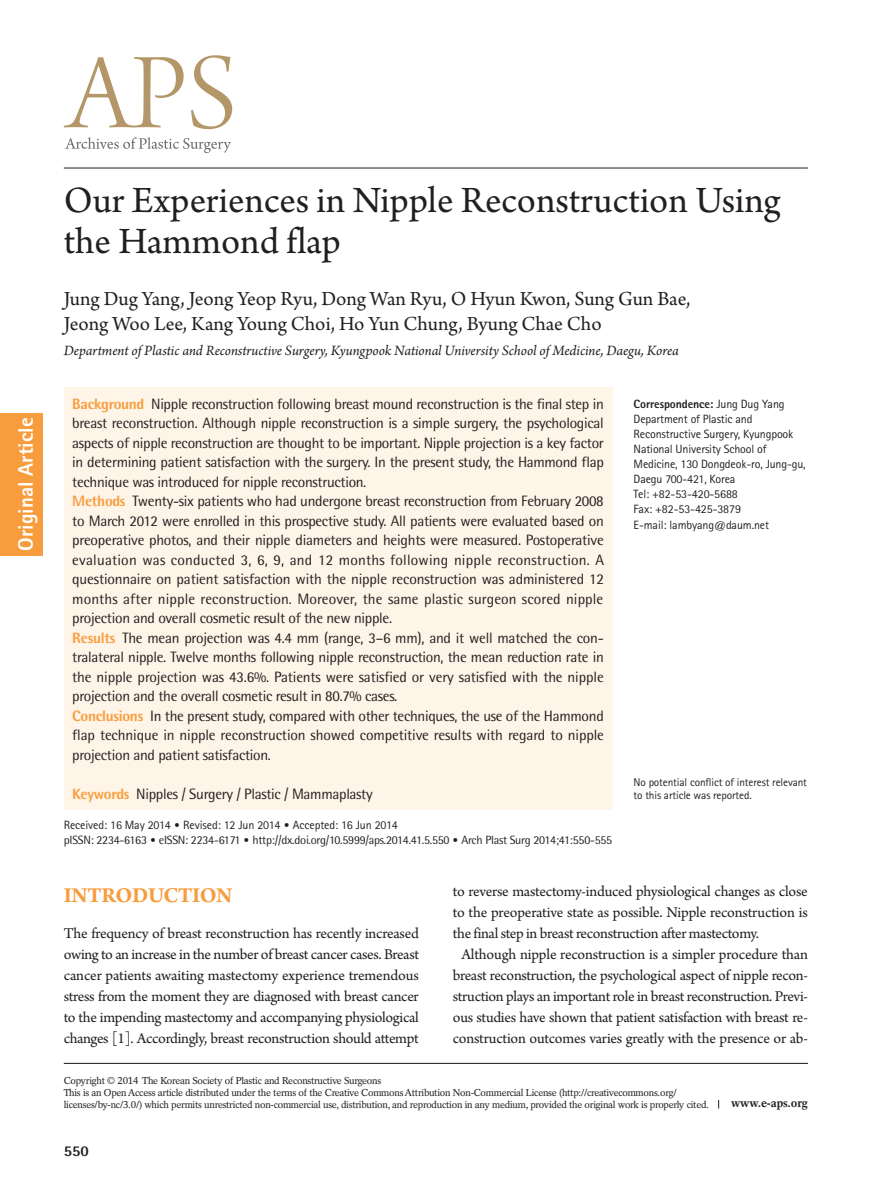
<style>
.page{position:relative;width:893px;height:1191px;background:#fff}
.page>*{position:absolute;margin:0;border:0;box-sizing:border-box;transform-origin:0 0}
.제목{font:39px/41px "Arno Pro";color:#231f20}
.대제목{font:700 22.5px "Arno Pro";letter-spacing:-.02em;color:#f89d3d}
.저자{font:21px/25.2px "Arno Pro";letter-spacing:-.005em;color:#231f20}
.t1{font:800 21px "Rotis Sans Serif Std";color:#fff}
.본문{font:15.75px/21px "Arno Pro";letter-spacing:-.02em;color:#231f20;text-align:justify}
.초록{font:15px/19.5px "Rotis Semi Sans Std";letter-spacing:-.02em;color:#231f20;text-align:justify}
.소속{font:italic 15px "Arno Pro";letter-spacing:-.005em;color:#231f20}
.t2{font:800 15px "Rotis Semi Sans Std";color:#231f20}
.교신저자{font:12px/15px "Rotis Sans Serif Std";letter-spacing:-.01em;color:#231f20}
.t3{font:12px "Rotis Semi Sans Std";letter-spacing:-.02em;color:#231f20}
.교신저자-2{font:800 12px "Rotis Sans Serif Std";letter-spacing:-.01em;color:#231f20}
.t4{font:700 12px "Rotation LT Std";letter-spacing:-.01em;color:#231f20}
.교신저자밑각주{font:11.25px/13.5px "Rotis Sans Serif Std";letter-spacing:-.01em;color:#231f20}
.t5{font:10.05px/12px "Rotation LT Std";letter-spacing:-.025em;color:#231f20}
.s1{font-weight:800;color:#f89d3d}
.s2{font-weight:400}
.s3{font-family:"DIN Pro";font-weight:300}
</style>
<div class="page">
<hr style="left:64px;top:1062px;width:744px;height:2px;background:#231f20">
<hr style="left:64px;top:168px;width:744px;height:1px;background:#231f20">
<svg style="left:64px;top:55px;width:168px;height:74px"></svg>
<svg style="left:65px;top:137px;width:166px;height:16px"></svg>
<div style="left:0;top:413px;width:43px;height:142px;background:#f89d3d"></div>
<div style="left:64px;top:388px;width:548px;height:422px;background:#fef4e7"></div>
<h3 class="t1" style="left:12px;top:551px;width:134px;rotate:-90deg">Original Article</h3>
<p class="제목" style="left:64px;top:182px;width:718px">Our Experiences in Nipple Reconstruction Using the Hammond flap</p>
<p class="저자" style="left:64px;top:287px;width:628px">Jung Dug Yang, Jeong Yeop Ryu, Dong Wan Ryu, O Hyun Kwon, Sung Gun Bae,<br>Jeong Woo Lee, Kang Young Choi, Ho Yun Chung, Byung Chae Cho</p>
<p class="소속" style="left:64px;top:342px;width:617px">Department of Plastic and Reconstructive Surgery, Kyungpook National University School of Medicine, Daegu, Korea</p>
<p class="초록" style="left:72px;top:394px;width:533px"><span class="s1">Background</span> Nipple reconstruction following breast mound reconstruction is the final step in breast reconstruction. Although nipple reconstruction is a simple surgery, the psychological aspects of nipple reconstruction are thought to be important. Nipple projection is a key factor in determining patient satisfaction with the surgery. In the present study, the Hammond flap technique was introduced for nipple reconstruction.</p>
<p class="초록" style="left:72px;top:491px;width:533px"><span class="s1">Methods</span> Twenty-six patients who had undergone breast reconstruction from February 2008 to March 2012 were enrolled in this prospective study. All patients were evaluated based on preoperative photos, and their nipple diameters and heights were measured. Postoperative evaluation was conducted 3, 6, 9, and 12 months following nipple reconstruction. A questionnaire on patient satisfaction with the nipple reconstruction was administered 12 months after nipple reconstruction. Moreover, the same plastic surgeon scored nipple projection and overall cosmetic result of the new nipple.</p>
<p class="초록" style="left:72px;top:628px;width:533px"><span class="s1">Results</span> The mean projection was 4.4 mm (range, 3–6 mm), and it well matched the con&shy;tralateral nipple. Twelve months following nipple reconstruction, the mean reduction rate in the nipple projection was 43.6%. Patients were satisfied or very satisfied with the nipple projection and the overall cosmetic result in 80.7% cases.</p>
<p class="초록" style="left:72px;top:706px;width:533px"><span class="s1">Conclusions</span> In the present study, compared with other techniques, the use of the Hammond flap technique in nipple reconstruction showed competitive results with regard to nipple projection and patient satisfaction.</p>
<p class="초록" style="left:72px;top:784px;width:302px"><span class="s1">Keywords</span> Nipples / Surgery / Plastic / Mammaplasty</p>
<p class="교신저자-2" style="left:634px;top:397px;width:153px">Correspondence: <span class="s2">Jung Dug Yang</span></p>
<p class="교신저자" style="left:634px;top:412px;width:174px">Department of Plastic and<br>Reconstructive Surgery, Kyungpook<br>National University School of<br>Medicine, 130 Dongdeok-ro, Jung-gu,<br>Daegu 700-421, Korea</p>
<p class="교신저자" style="left:634px;top:487px;width:106px">Tel: +82-53-420-5688</p>
<p class="교신저자" style="left:634px;top:502px;width:109px">Fax: +82-53-425-3879</p>
<p class="교신저자" style="left:634px;top:517px;width:137px">E-mail: lambyang@daum.net</p>
<p class="교신저자밑각주" style="left:634px;top:775px;width:175px">No potential conflict of interest relevant to this article was reported.</p>
<p class="교신저자" style="left:64px;top:817px;width:336px">Received: 16 May 2014 <span class="s3">•</span> Revised: 12 Jun 2014 <span class="s3">•</span> Accepted: 16 Jun 2014</p>
<p class="t3" style="left:64px;top:833px;width:550px">pISSN: 2234-6163 <span class="s3">•</span> eISSN: 2234-6171 <span class="s3">•</span> http://dx.doi.org/10.5999/aps.2014.41.5.550 <span class="s3">•</span> Arch Plast Surg 2014;41:550-555</p>
<p class="대제목" style="left:64px;top:882px;width:170px">INTRODUCTION</p>
<p class="본문" style="left:64px;top:924px;width:357px">The frequency of breast reconstruction has recently increased owing to an increase in the number of breast cancer cases. Breast cancer patients awaiting mastectomy experience tremendous stress from the moment they are diagnosed with breast cancer to the impending mastectomy and accompanying physiological changes [1]. Accordingly, breast reconstruction should attempt</p>
<p class="본문" style="left:453px;top:882px;width:356px">to reverse mastectomy-induced physiological changes as close to the preoperative state as possible. Nipple reconstruction is the final step in breast reconstruction after mastectomy.</p>
<p class="본문" style="left:453px;top:945px;width:357px;text-align:center">Although nipple reconstruction is a simpler procedure than breast reconstruction, the psychological aspect of nipple recon&shy;struction plays an important role in breast reconstruction. Previ&shy;ous studies have shown that patient satisfaction with breast re&shy;construction outcomes varies greatly with the presence or ab-</p>
<p class="t5" style="left:64px;top:1074px;width:319px">Copyright © 2014 The Korean Society of Plastic and Reconstructive Surgeons</p>
<p class="t5" style="left:64px;top:1086px;width:647px">This is an Open Access article distributed under the terms of the Creative Commons Attribution Non-Commercial License (http://creativecommons.org/ licenses/by-nc/3.0/) which permits unrestricted non-commercial use, distribution, and reproduction in any medium, provided the original work is properly cited.</p>
<p class="t2" style="left:64px;top:1141px;width:27px">550</p>
<p class="t4" style="left:731px;top:1096px;width:78px">www.e-aps.org</p>
</div>
